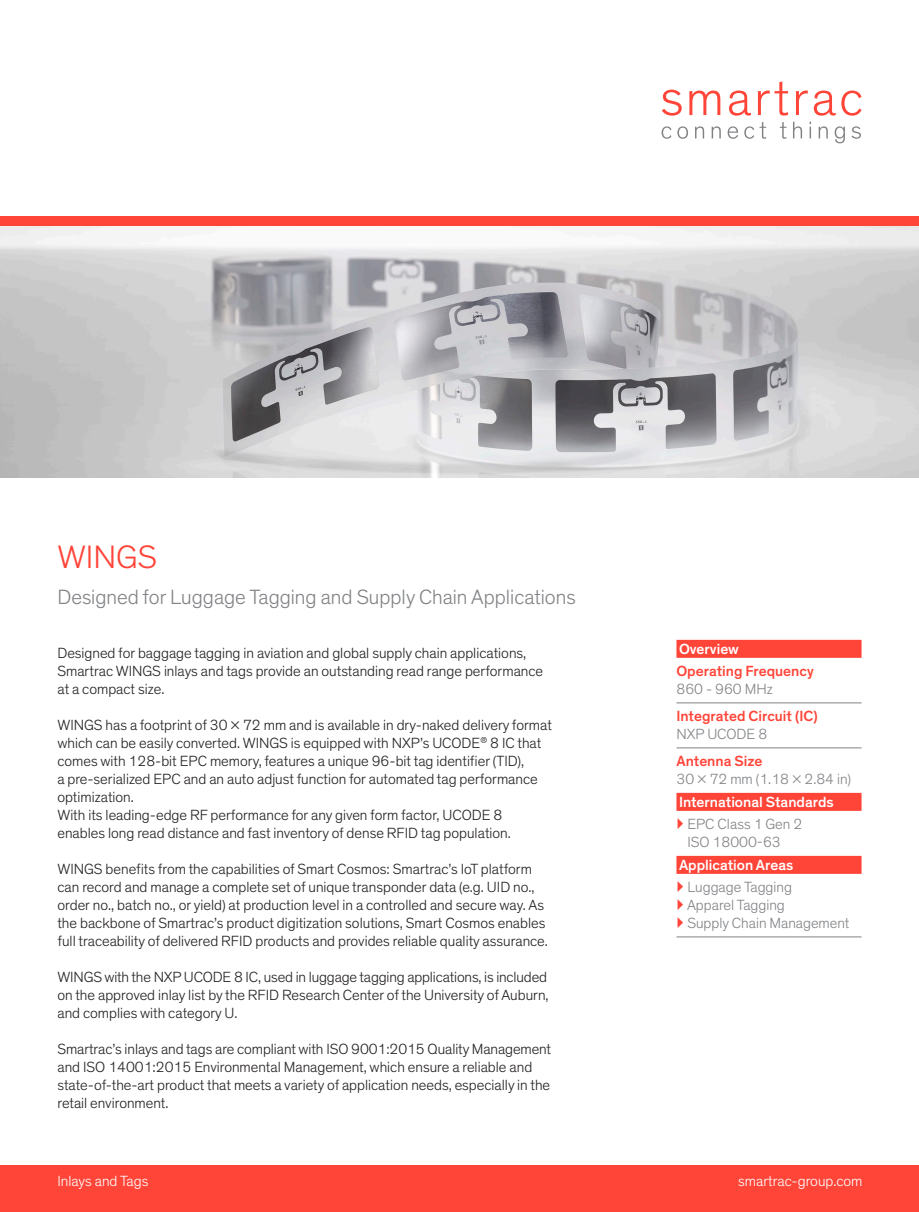
<style>
.page{position:relative;width:919px;height:1212px;background:#fff}
.page>*{position:absolute;margin:0;border:0;box-sizing:border-box;transform-origin:0 0}
._01_headline_orange{font:300 33px "Theinhardt";color:#ff4438}
._02_subline_gray{font:300 21px "Theinhardt";color:#808285}
._03_running_text_bla{font:300 15px/18px "Theinhardt";color:#231f20}
._06_overview_runnnin{font:300 15px "Theinhardt";color:#808285}
._09_overview_runnnin{font:300 15px/18px "Theinhardt";color:#808285}
._05_overview_headlin{font:500 15px "Theinhardt";color:#ff4438}
._04_overview_headlin{font:500 15px "Theinhardt";color:#fff}
._12_overview_headlin{font:500 15px "Theinhardt";color:#fff}
._08_overview_headlin{font:500 15px "Theinhardt";color:#ff4438}
._14_smartrac_group_c{font:300 15px "Theinhardt";color:#fff}
._13_name_of_product{font:300 15px "Theinhardt";color:#fff}
</style>
<div class="page">
<img style="left:0;top:226px;width:918px;height:252px">
<div style="left:0;top:217px;width:918px;height:9px;background:#ff4438"></div>
<svg style="left:662px;top:90px;width:19px;height:26px"></svg>
<svg style="left:689px;top:91px;width:31px;height:24px"></svg>
<svg style="left:729px;top:91px;width:21px;height:25px"></svg>
<svg style="left:757px;top:81px;width:31px;height:35px"></svg>
<svg style="left:796px;top:90px;width:11px;height:25px"></svg>
<svg style="left:813px;top:91px;width:22px;height:25px"></svg>
<svg style="left:841px;top:91px;width:20px;height:25px"></svg>
<svg style="left:661px;top:126px;width:10px;height:13px"></svg>
<svg style="left:677px;top:126px;width:11px;height:13px"></svg>
<svg style="left:695px;top:126px;width:9px;height:12px"></svg>
<svg style="left:711px;top:126px;width:9px;height:12px"></svg>
<svg style="left:727px;top:126px;width:11px;height:13px"></svg>
<svg style="left:744px;top:122px;width:22px;height:17px"></svg>
<svg style="left:779px;top:122px;width:7px;height:17px"></svg>
<svg style="left:793px;top:122px;width:9px;height:16px"></svg>
<svg style="left:809px;top:122px;width:2px;height:16px"></svg>
<svg style="left:818px;top:126px;width:9px;height:12px"></svg>
<svg style="left:834px;top:126px;width:10px;height:17px"></svg>
<svg style="left:851px;top:126px;width:9px;height:13px"></svg>
<div style="left:0;top:1165px;width:918px;height:47px;background:#ff4438"></div>
<div style="left:676px;top:640px;width:185px;height:18px;background:#ff4438"></div>
<hr style="left:676px;top:702px;width:185px;height:1px;background:#808285">
<hr style="left:676px;top:747px;width:185px;height:1px;background:#808285">
<div style="left:676px;top:793px;width:185px;height:18px;background:#ff4438"></div>
<div style="left:676px;top:856px;width:185px;height:18px;background:#ff4438"></div>
<hr style="left:676px;top:936px;width:185px;height:1px;background:#808285">
<p class="_01_headline_orange" style="left:57px;top:537px;width:101px">WINGS</p>
<p class="_02_subline_gray" style="left:57px;top:585px;width:519px">Designed for Luggage Tagging and Supply Chain Applications</p>
<p class="_03_running_text_bla" style="left:57px;top:644px;width:487px">Designed for baggage tagging in aviation and global supply chain applications,<br>Smartrac WINGS inlays and tags provide an outstanding read range performance at a compact size.</p>
<p class="_03_running_text_bla" style="left:57px;top:716px;width:496px">WINGS has a footprint of 30 x 72 mm and is available in dry-naked delivery format which can be easily converted. WINGS is equipped with NXP’s UCODE<sup>®</sup> 8 IC that comes with 128-bit EPC memory, features a unique 96-bit tag identifier (TID),<br>a pre-serialized EPC and an auto adjust function for automated tag performance optimization.<br>With its leading-edge RF performance for any given form factor, UCODE 8 enables long read distance and fast inventory of dense RFID tag population.</p>
<p class="_03_running_text_bla" style="left:57px;top:860px;width:492px">WINGS benefits from the capabilities of Smart Cosmos: Smartrac’s IoT platform can record and manage a complete set of unique transponder data (e.g. UID no., order no., batch no., or yield) at production level in a controlled and secure way. As the backbone of Smartrac’s product digitization solutions, Smart Cosmos enables full traceability of delivered RFID products and provides reliable quality assurance.</p>
<p class="_03_running_text_bla" style="left:57px;top:968px;width:492px;text-align:justify">WINGS with the NXP UCODE 8 IC, used in luggage tagging applications, is included on the approved inlay list by the RFID Research Center of the University of Auburn, and complies with category U.</p>
<p class="_03_running_text_bla" style="left:57px;top:1040px;width:495px">Smartrac’s inlays and tags are compliant with ISO 9001:2015 Quality Management and ISO 14001:2015 Environmental Management, which ensure a reliable and state-of-the-art product that meets a variety of application needs, especially in the retail environment.</p>
<p class="_13_name_of_product" style="left:57px;top:1172px;width:92px">Inlays and Tags</p>
<p class="_04_overview_headlin" style="left:679px;top:640px;width:61px">Overview</p>
<p class="_05_overview_headlin" style="left:676px;top:662px;width:139px">Operating Frequency</p>
<p class="_06_overview_runnnin" style="left:676px;top:680px;width:98px">860 - 960 MHz</p>
<p class="_08_overview_headlin" style="left:676px;top:707px;width:143px">Integrated Circuit (IC)</p>
<p class="_09_overview_runnnin" style="left:676px;top:725px;width:92px">NXP UCODE 8</p>
<p class="_05_overview_headlin" style="left:676px;top:752px;width:87px">Antenna Size</p>
<p class="_06_overview_runnnin" style="left:676px;top:770px;width:176px">30 x 72 mm (1.18 x 2.84 in)</p>
<p class="_12_overview_headlin" style="left:679px;top:793px;width:156px">International Standards</p>
<p class="_09_overview_runnnin" style="left:687px;top:815px;width:116px">EPC Class 1 Gen 2<br>ISO 18000-63</p>
<p class="_04_overview_headlin" style="left:679px;top:856px;width:116px">Application Areas</p>
<p class="_06_overview_runnnin" style="left:687px;top:878px;width:106px">Luggage Tagging</p>
<p class="_06_overview_runnnin" style="left:687px;top:896px;width:99px">Apparel Tagging</p>
<p class="_06_overview_runnnin" style="left:687px;top:914px;width:163px">Supply Chain Management</p>
<p class="_14_smartrac_group_c" style="left:738px;top:1172px;width:126px">smartrac-group.com</p>
</div>
